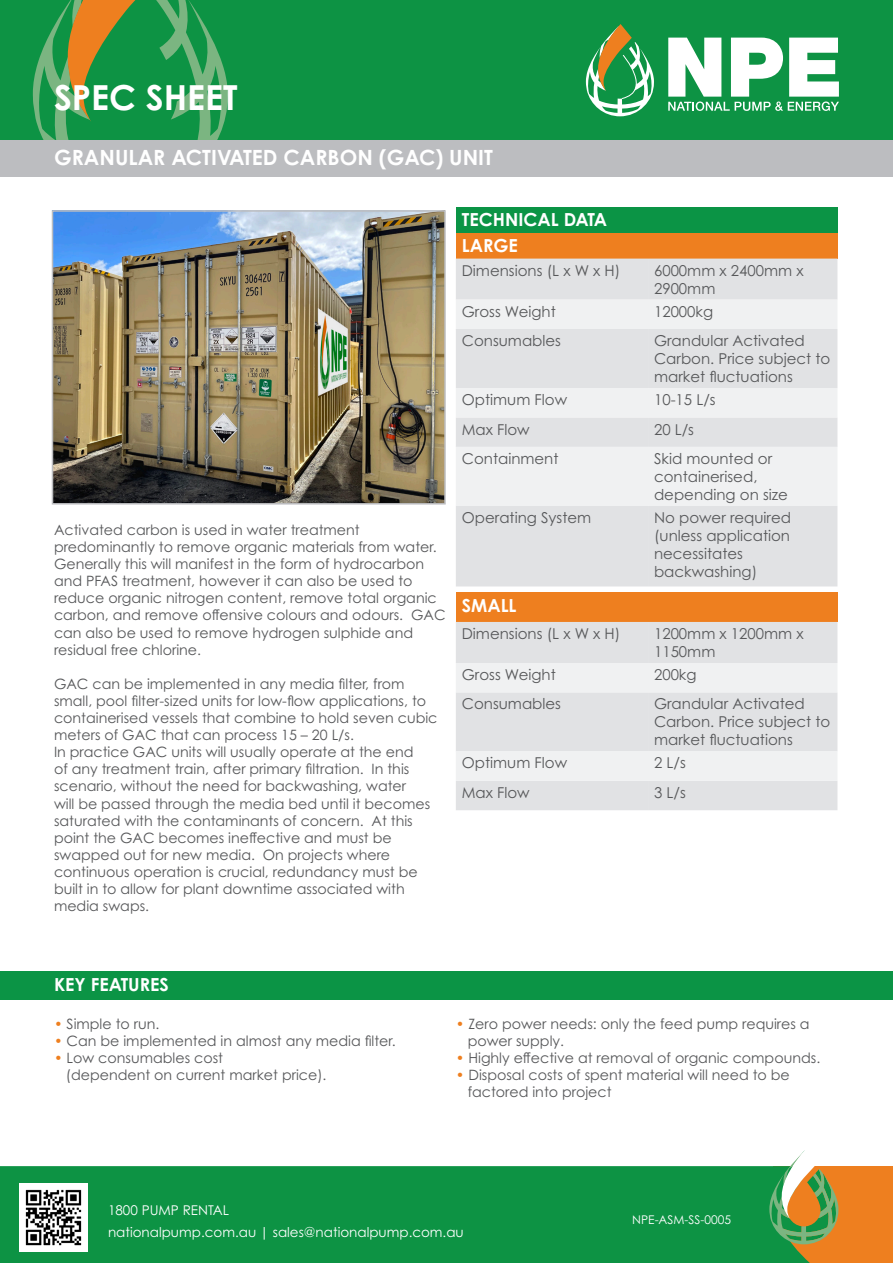
<style>
.page{position:relative;width:893px;height:1263px;background:#fff}
.page>*{position:absolute;margin:0;border:0;box-sizing:border-box;transform-origin:0 0}
.t1{font:700 34.5px "Century Gothic Pro";color:#fff}
.t2{font:700 21px "Century Gothic Pro";color:#fff}
.t3{font:700 18px "Century Gothic Pro";color:#fff}
.t4{font:15px/18px "Century Gothic Pro";color:#57585a}
.t5{font:14.25px/17.1px "Century Gothic Pro";color:#57585a}
.t6{font:13.5px/22.5px "Century Gothic Pro";color:#fff}
.t7{font:12px "Century Gothic Pro";color:#fff}
.s1{color:#ee7f1f}
</style>
<div class="page">
<div style="left:773px;top:1166px;width:120px;height:97px;background:#ee7f1f"></div>
<div style="left:0;top:1166px;width:810px;height:97px;background:#0d9344"></div>
<svg style="left:769px;top:1150px;width:69px;height:94px"></svg>
<img style="left:19px;top:1184px;width:69px;height:68px">
<div style="left:0;top:140px;width:893px;height:37px;background:#bcbdc0"></div>
<div style="left:0;top:0;width:893px;height:140px;background:#0d9344"></div>
<svg style="left:33px;top:0;width:195px;height:140px"></svg>
<svg style="left:668px;top:38px;width:171px;height:73px"></svg>
<svg style="left:586px;top:24px;width:68px;height:92px"></svg>
<div style="left:0;top:971px;width:893px;height:29px;background:#0b9445"></div>
<div style="left:456px;top:207px;width:381px;height:26px;background:#0b9445"></div>
<div style="left:456px;top:233px;width:381px;height:26px;background:#ee7f1f"></div>
<div style="left:456px;top:259px;width:192px;height:327px;background:#e1e2e4"></div>
<div style="left:648px;top:259px;width:189px;height:327px;background:#e1e2e4"></div>
<svg style="left:456px;top:300px;width:381px;height:206px"></svg>
<div style="left:456px;top:592px;width:381px;height:30px;background:#ee7f1f"></div>
<svg style="left:456px;top:622px;width:381px;height:188px"></svg>
<img style="left:55px;top:213px;width:388px;height:288px">
<div style="left:52px;top:210px;width:394px;height:294px;border:2px solid #bcbdc0"></div>
<h1 class="t1" style="left:54px;top:76px;width:185px">SPEC SHEET</h1>
<h2 class="t2" style="left:54px;top:145px;width:440px">GRANULAR ACTIVATED CARBON (GAC) UNIT</h2>
<p class="t5" style="left:54px;top:521px;width:393px">Activated carbon is used in water treatment predominantly to remove organic materials from water.<br>Generally this will manifest in the form of hydrocarbon and PFAS treatment, however it can also be used to reduce organic nitrogen content, remove total organic carbon, and remove offensive colours and odours. GAC can also be used to remove hydrogen sulphide and residual free chlorine.</p>
<p class="t5" style="left:54px;top:675px;width:385px">GAC can be implemented in any media filter, from small, pool filter-sized units for low-flow applications, to containerised vessels that combine to hold seven cubic meters of GAC that can process 15 – 20 L/s.<br>In practice GAC units will usually operate at the end<br>of any treatment train, after primary filtration. In this scenario, without the need for backwashing, water<br>will be passed through the media bed until it becomes saturated with the contaminants of concern. At this point the GAC becomes ineffective and must be swapped out for new media. On projects where continuous operation is crucial, redundancy must be built in to allow for plant downtime associated with media swaps.</p>
<p class="t3" style="left:462px;top:209px;width:147px">TECHNICAL DATA</p>
<p class="t3" style="left:462px;top:234px;width:58px">LARGE</p>
<p class="t4" style="left:462px;top:261px;width:160px">Dimensions (L x W x H)</p>
<p class="t4" style="left:654px;top:261px;width:151px">6000mm x 2400mm x<br>2900mm</p>
<p class="t4" style="left:462px;top:302px;width:95px">Gross Weight</p>
<p class="t4" style="left:654px;top:302px;width:61px">12000kg</p>
<p class="t4" style="left:462px;top:331px;width:101px">Consumables</p>
<p class="t4" style="left:654px;top:331px;width:178px">Grandular Activated<br>Carbon. Price subject to market fluctuations</p>
<p class="t4" style="left:462px;top:391px;width:107px">Optimum Flow</p>
<p class="t4" style="left:654px;top:391px;width:63px">10-15 L/s</p>
<p class="t4" style="left:462px;top:420px;width:69px">Max Flow</p>
<p class="t4" style="left:654px;top:420px;width:42px">20 L/s</p>
<p class="t4" style="left:462px;top:449px;width:98px">Containment</p>
<p class="t4" style="left:654px;top:449px;width:135px">Skid mounted or containerised, depending on size</p>
<p class="t4" style="left:462px;top:508px;width:131px">Operating System</p>
<p class="t4" style="left:654px;top:508px;width:139px">No power required (unless application necessitates backwashing)</p>
<p class="t3" style="left:462px;top:594px;width:56px">SMALL</p>
<p class="t4" style="left:462px;top:624px;width:160px">Dimensions (L x W x H)</p>
<p class="t4" style="left:654px;top:624px;width:151px">1200mm x 1200mm x<br>1150mm</p>
<p class="t4" style="left:462px;top:665px;width:95px">Gross Weight</p>
<p class="t4" style="left:654px;top:665px;width:44px">200kg</p>
<p class="t4" style="left:462px;top:695px;width:101px">Consumables</p>
<p class="t4" style="left:654px;top:695px;width:178px">Grandular Activated<br>Carbon. Price subject to market fluctuations</p>
<p class="t4" style="left:462px;top:754px;width:107px">Optimum Flow</p>
<p class="t4" style="left:654px;top:754px;width:33px">2 L/s</p>
<p class="t4" style="left:462px;top:783px;width:69px">Max Flow</p>
<p class="t4" style="left:654px;top:783px;width:33px">3 L/s</p>
<p class="t3" style="left:54px;top:973px;width:116px">KEY FEATURES</p>
<p class="t5" style="left:54px;top:1015px;width:107px"><span class="s1">•</span> Simple to run.</p>
<p class="t5" style="left:54px;top:1032px;width:343px"><span class="s1">•</span> Can be implemented in almost any media filter.</p>
<p class="t5" style="left:66px;top:1049px;width:262px;text-indent:-12px"><span class="s1">•</span> Low consumables cost<br>(dependent on current market price).</p>
<p class="t5" style="left:468px;top:1015px;width:343px;text-indent:-12px"><span class="s1">•</span> Zero power needs: only the feed pump requires a power supply.</p>
<p class="t5" style="left:456px;top:1049px;width:366px"><span class="s1">•</span> Highly effective at removal of organic compounds.</p>
<p class="t5" style="left:468px;top:1066px;width:324px;text-indent:-12px"><span class="s1">•</span> Disposal costs of spent material will need to be factored into project</p>
<p class="t6" style="left:108px;top:1198px;width:357px">1800 PUMP RENTAL<br>nationalpump.com.au | sales@nationalpump.com.au</p>
<p class="t7" style="left:632px;top:1212px;width:100px">NPE-ASM-SS-0005</p>
</div>
